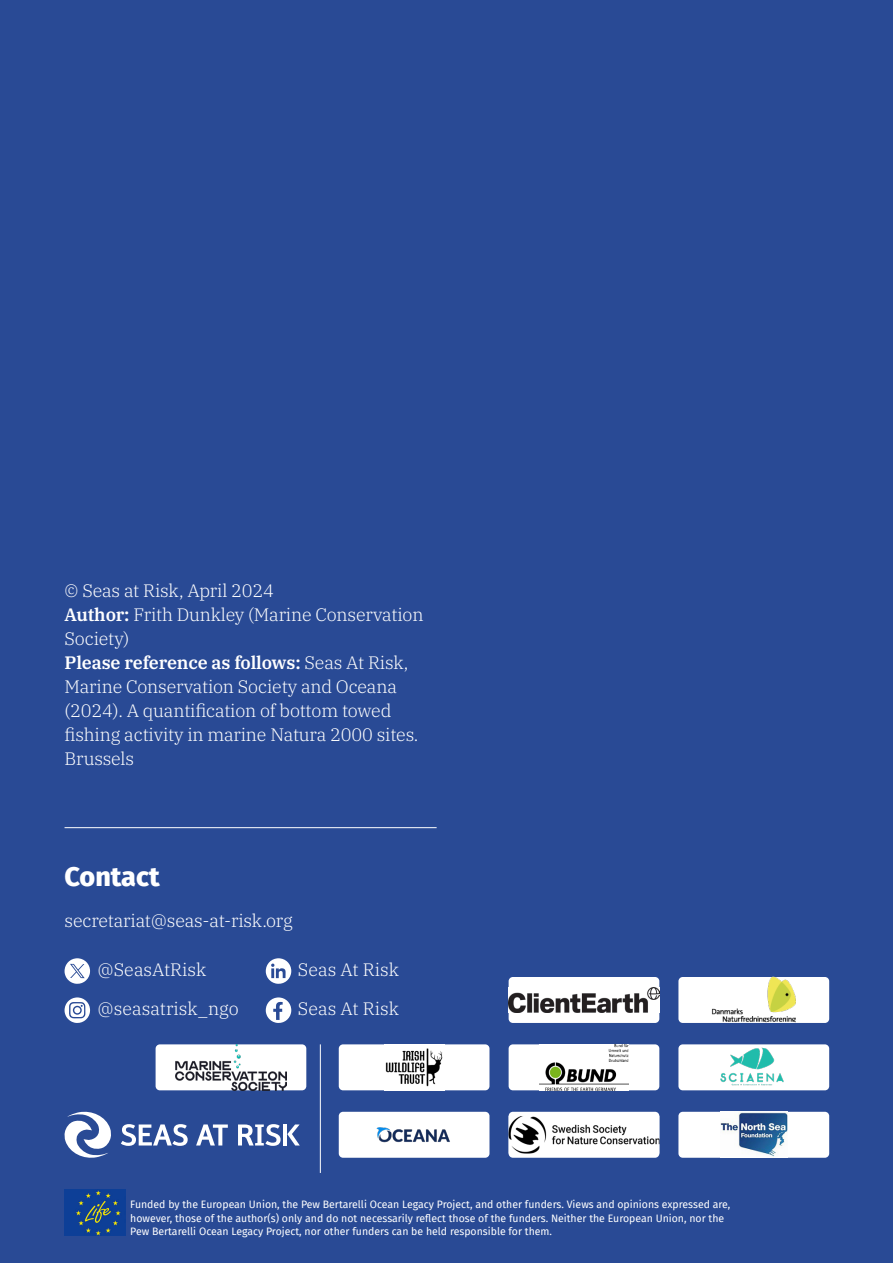
<style>
.page{position:relative;width:893px;height:1263px;background:#294a95}
.page>*{position:absolute;margin:0;border:0;box-sizing:border-box;transform-origin:0 0}
.Subsection_Title{font:800 27px "Fira Sans";color:#fff}
.Large_Body_Text__White{font:300 18px/24px "IBM Plex Serif";letter-spacing:-.01em;color:#fff}
.Subsection_Title__Span_Columns{font:10.5px/13.5px "Fira Sans";color:#fff}
.s1{font-weight:600}
</style>
<div class="page">
<div style="left:339px;top:1112px;width:150px;height:46px;background:#fff;border-radius:4px"></div>
<img style="left:363px;top:1127px;width:102px;height:31px">
<div style="left:339px;top:1044px;width:150px;height:46px;background:#fff;border-radius:4px"></div>
<img style="left:385px;top:1048px;width:58px;height:39px">
<div style="left:156px;top:1044px;width:150px;height:46px;background:#fff;border-radius:4px"></div>
<img style="left:176px;top:1044px;width:110px;height:46px">
<div style="left:678px;top:1112px;width:151px;height:46px;background:#fff;border-radius:4px"></div>
<img style="left:720px;top:1112px;width:67px;height:46px">
<div style="left:678px;top:1044px;width:151px;height:46px;background:#fff;border-radius:4px"></div>
<img style="left:718px;top:1044px;width:72px;height:42px">
<div style="left:678px;top:977px;width:151px;height:46px;background:#fff;border-radius:4px"></div>
<img style="left:712px;top:977px;width:84px;height:46px">
<div style="left:509px;top:1112px;width:150px;height:46px;background:#fff;border-radius:4px"></div>
<img style="left:509px;top:1116px;width:150px;height:37px">
<div style="left:509px;top:1044px;width:150px;height:46px;background:#fff;border-radius:4px"></div>
<img style="left:539px;top:1044px;width:90px;height:46px">
<div style="left:509px;top:977px;width:150px;height:46px;background:#fff;border-radius:4px"></div>
<img style="left:509px;top:987px;width:150px;height:26px">
<svg style="left:121px;top:1124px;width:67px;height:22px"></svg>
<svg style="left:196px;top:1124px;width:32px;height:21px"></svg>
<svg style="left:238px;top:1124px;width:43px;height:22px"></svg>
<hr style="left:283px;top:1124px;width:4px;height:21px;background:#fff">
<svg style="left:287px;top:1124px;width:13px;height:21px"></svg>
<svg style="left:64px;top:1111px;width:47px;height:47px"></svg>
<hr style="left:320px;top:1044px;width:1px;height:129px;background:#fff">
<svg style="left:65px;top:958px;width:25px;height:26px"></svg>
<svg style="left:65px;top:997px;width:25px;height:26px"></svg>
<svg style="left:266px;top:958px;width:25px;height:26px"></svg>
<svg style="left:266px;top:997px;width:25px;height:26px"></svg>
<hr style="left:65px;top:827px;width:372px;height:1px;background:#fff">
<img style="left:65px;top:1189px;width:60px;height:46px">
<p class="Large_Body_Text__White" style="left:65px;top:577px;width:360px">© Seas at Risk, April 2024<br><span class="s1">Author:</span> Frith Dunkley (Marine Conservation<br>Society)<br><span class="s1">Please reference as follows:</span> Seas At Risk,<br>Marine Conservation Society and Oceana (2024). A quantification of bottom towed fishing activity in marine Natura 2000 sites.<br>Brussels</p>
<p class="Subsection_Title" style="left:65px;top:853px;width:97px">Contact</p>
<p class="Large_Body_Text__White" style="left:65px;top:907px;width:230px">secretariat@seas-at-risk.org</p>
<p class="Large_Body_Text__White" style="left:98px;top:956px;width:110px">@SeasAtRisk</p>
<p class="Large_Body_Text__White" style="left:98px;top:995px;width:143px">@seasatrisk_ngo</p>
<p class="Large_Body_Text__White" style="left:298px;top:956px;width:103px">Seas At Risk</p>
<p class="Large_Body_Text__White" style="left:298px;top:995px;width:103px">Seas At Risk</p>
<p class="Subsection_Title__Span_Columns" style="left:130px;top:1198px;width:602px">Funded by the European Union, the Pew Bertarelli Ocean Legacy Project, and other funders. Views and opinions expressed are, however, those of the author(s) only and do not necessarily reflect those of the funders. Neither the European Union, nor the<br>Pew Bertarelli Ocean Legacy Project, nor other funders can be held responsible for them.</p>
</div>
